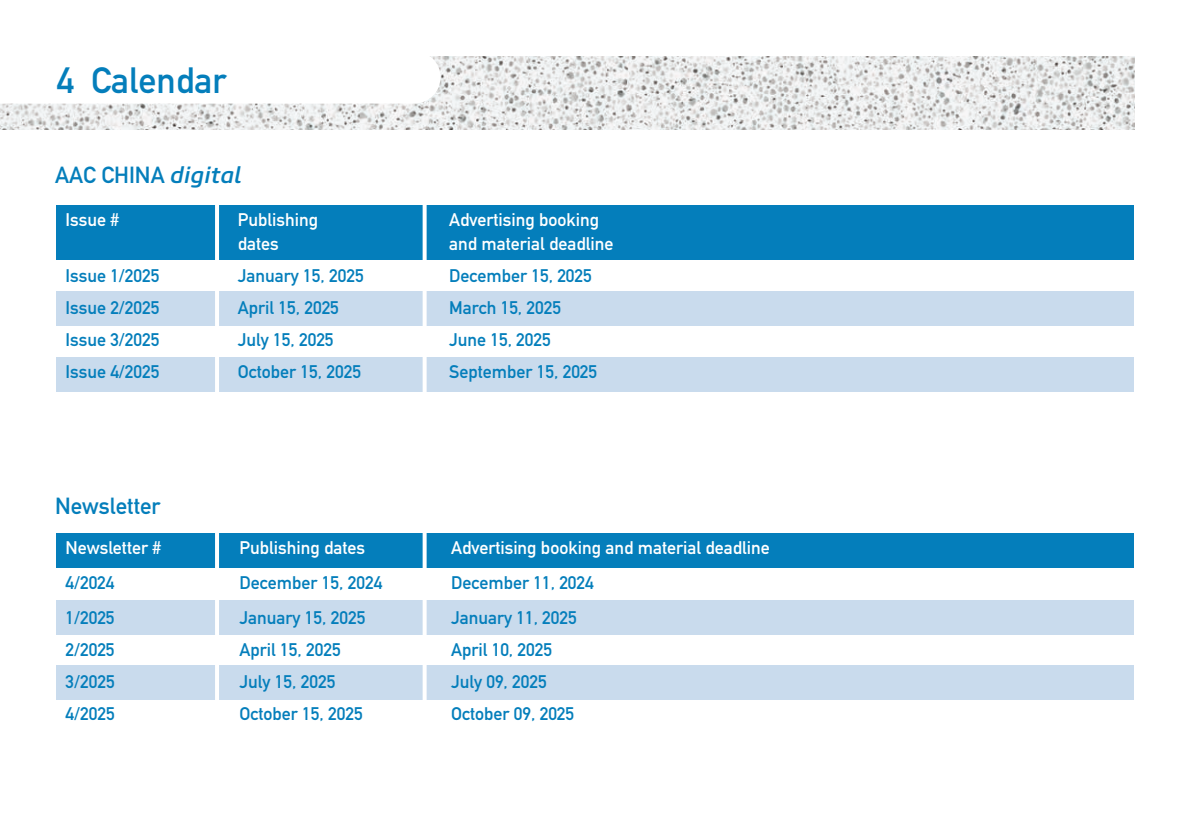
<style>
.page{position:relative;width:1191px;height:840px;background:#fff}
.page>*{position:absolute;margin:0;border:0;box-sizing:border-box;transform-origin:0 0}
.t1{font:36px "DIN Mittelschrift Std";color:#047ebb}
.t2{font:23px "DIN Mittelschrift Std";color:#047ebb}
.t3{font:18px "DIN Mittelschrift Std";color:#047ebb}
.t4{font:18px "DIN Mittelschrift Std";color:#fff}
.s1{font-family:"Core Sans M55";font-weight:500;font-style:italic}
</style>
<div class="page">
<img style="left:0;top:57px;width:1134px;height:73px">
<svg style="left:0;top:56px;width:440px;height:48px"></svg>
<div style="left:56px;top:205px;width:1078px;height:55px;background:#047ebb"></div>
<div style="left:56px;top:532px;width:1078px;height:35px;background:#047ebb"></div>
<div style="left:56px;top:599px;width:1078px;height:35px;background:#c9dbed"></div>
<div style="left:56px;top:291px;width:1078px;height:35px;background:#c9dbed"></div>
<div style="left:56px;top:357px;width:1078px;height:34px;background:#c9dbed"></div>
<div style="left:56px;top:664px;width:1078px;height:35px;background:#c9dbed"></div>
<hr style="left:215px;top:196px;width:4px;height:265px;background:#fff">
<hr style="left:422px;top:191px;width:4px;height:270px;background:#fff">
<hr style="left:215px;top:517px;width:4px;height:273px;background:#fff">
<hr style="left:422px;top:517px;width:4px;height:277px;background:#fff">
<h1 class="t1" style="left:57px;top:59px;width:171px">4 Calendar</h1>
<p class="t2" style="left:55px;top:161px;width:188px">AAC CHINA <span class="s1">digital</span></p>
<p class="t4" style="left:65px;top:209px;width:55px">Issue #</p>
<p class="t4" style="left:238px;top:209px;width:82px">Publishing</p>
<p class="t4" style="left:449px;top:209px;width:151px">Advertising booking</p>
<p class="t4" style="left:238px;top:233px;width:42px">dates</p>
<p class="t4" style="left:449px;top:233px;width:166px">and material deadline</p>
<p class="t3" style="left:65px;top:265px;width:96px">Issue 1/2025</p>
<p class="t3" style="left:238px;top:265px;width:127px">January 15, 2025</p>
<p class="t3" style="left:449px;top:265px;width:144px">December 15, 2025</p>
<p class="t3" style="left:65px;top:297px;width:96px">Issue 2/2025</p>
<p class="t3" style="left:238px;top:297px;width:103px">April 15, 2025</p>
<p class="t3" style="left:449px;top:297px;width:114px">March 15, 2025</p>
<p class="t3" style="left:65px;top:329px;width:96px">Issue 3/2025</p>
<p class="t3" style="left:238px;top:329px;width:97px">July 15, 2025</p>
<p class="t3" style="left:449px;top:329px;width:103px">June 15, 2025</p>
<p class="t3" style="left:65px;top:361px;width:96px">Issue 4/2025</p>
<p class="t3" style="left:238px;top:361px;width:125px">October 15, 2025</p>
<p class="t3" style="left:449px;top:361px;width:150px">September 15, 2025</p>
<p class="t2" style="left:55px;top:492px;width:107px">Newsletter</p>
<p class="t4" style="left:65px;top:537px;width:97px">Newsletter #</p>
<p class="t4" style="left:239px;top:537px;width:127px">Publishing dates</p>
<p class="t4" style="left:451px;top:537px;width:320px">Advertising booking and material deadline</p>
<p class="t3" style="left:65px;top:572px;width:51px">4/2024</p>
<p class="t3" style="left:239px;top:572px;width:144px">December 15, 2024</p>
<p class="t3" style="left:451px;top:571px;width:144px">December 11, 2024</p>
<p class="t3" style="left:65px;top:606px;width:51px">1/2025</p>
<p class="t3" style="left:239px;top:606px;width:127px">January 15, 2025</p>
<p class="t3" style="left:451px;top:606px;width:127px">January 11, 2025</p>
<p class="t3" style="left:65px;top:638px;width:51px">2/2025</p>
<p class="t3" style="left:239px;top:638px;width:103px">April 15, 2025</p>
<p class="t3" style="left:451px;top:638px;width:103px">April 10, 2025</p>
<p class="t3" style="left:65px;top:670px;width:51px">3/2025</p>
<p class="t3" style="left:239px;top:670px;width:97px">July 15, 2025</p>
<p class="t3" style="left:451px;top:670px;width:97px">July 09, 2025</p>
<p class="t3" style="left:65px;top:702px;width:51px">4/2025</p>
<p class="t3" style="left:239px;top:702px;width:125px">October 15, 2025</p>
<p class="t3" style="left:451px;top:702px;width:125px">October 09, 2025</p>
</div>
